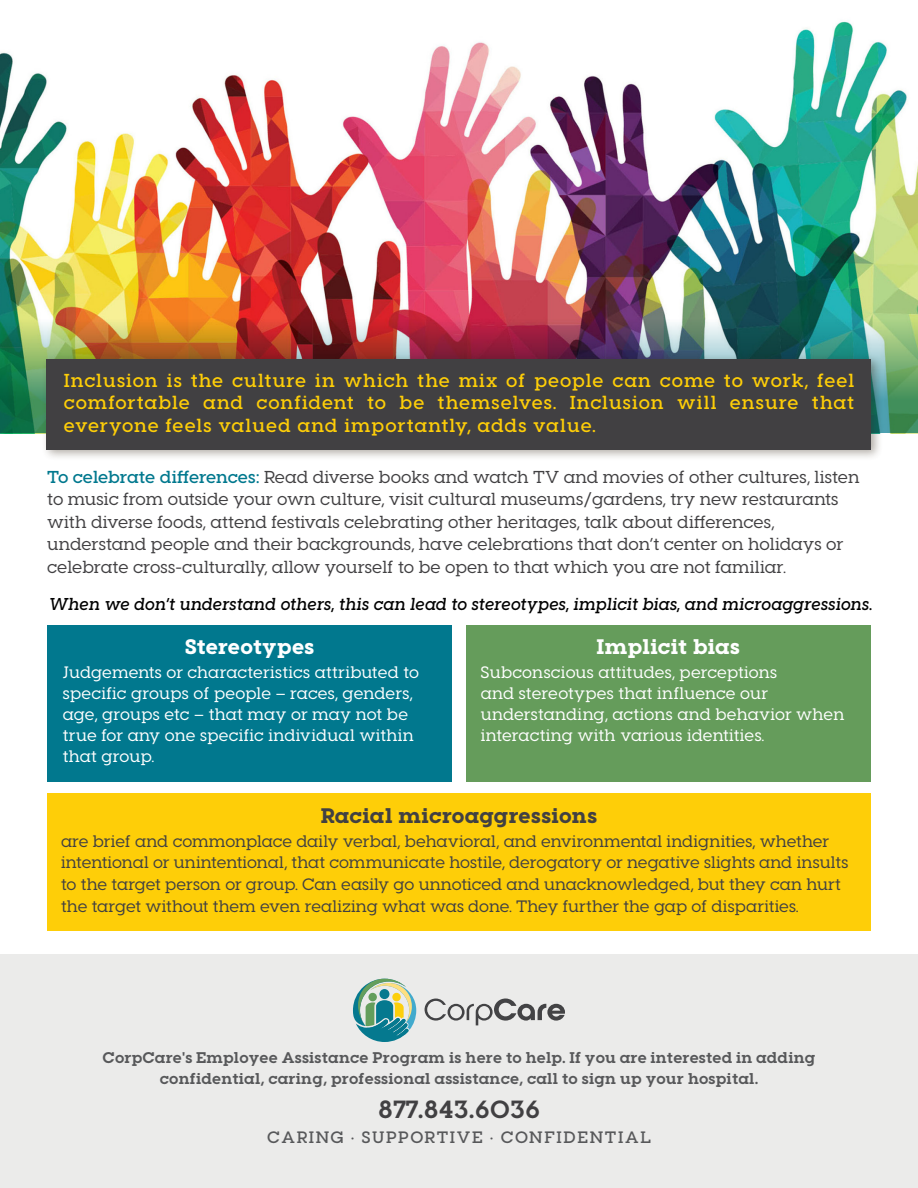
<style>
.page{position:relative;width:918px;height:1188px;background:#fff}
.page>*{position:absolute;margin:0;border:0;box-sizing:border-box;transform-origin:0 0}
.t1{font:700 24.9px "Visby Slab CF";letter-spacing:.02em;color:#414042}
.t2{font:800 21px "Visby Slab CF";letter-spacing:.005em;color:#fff}
.t3{font:800 21px "Visby Slab CF";letter-spacing:.01em;color:#414042}
.t4{font:600 18.75px/22.5px "Visby Slab CF";letter-spacing:.045em;color:#fece08;text-align:justify}
.t5{font:500 17.25px/22.5px "Visby Slab CF";letter-spacing:-.005em;color:#414042}
.t6{font:italic 600 17.1px "Visby Slab CF";letter-spacing:.005em;color:#000;scale:.94 1}
.t7{font:500 16.5px/21.8px "Visby Slab CF";letter-spacing:-.005em;color:#414042}
.t8{font:500 16.5px/21px "Visby Slab CF";letter-spacing:.005em;color:#fff}
.t9{font:600 16.5px "Visby Slab CF";letter-spacing:.1em;color:#57585a}
.t10{font:700 15.45px/20.7px "Visby Slab CF";letter-spacing:.01em;color:#57585a;text-align:center}
.s1{font-weight:600;color:#01788e}
</style>
<div class="page">
<div style="left:0;top:955px;width:918px;height:233px;background:#ebebea"></div>
<img style="left:0;top:20px;width:918px;height:299px">
<img style="left:0;top:319px;width:918px;height:114px">
<svg style="left:425px;top:999px;width:140px;height:26px"></svg>
<svg style="left:353px;top:979px;width:63px;height:63px"></svg>
<div style="left:47px;top:625px;width:405px;height:157px;background:#01788e"></div>
<div style="left:47px;top:794px;width:824px;height:137px;background:#fece08"></div>
<div style="left:466px;top:625px;width:405px;height:157px;background:#659c5b"></div>
<div style="left:41px;top:354px;width:842px;height:107px;background:#3b2f1e;opacity:.39"></div>
<div style="left:47px;top:359px;width:824px;height:90px;background:#414042"></div>
<p class="t4" style="left:64px;top:369px;width:792px">Inclusion is the culture in which the mix of people can come to work, feel comfortable and confident to be themselves. Inclusion will ensure that everyone feels valued and importantly, adds value.</p>
<p class="t5" style="left:47px;top:465px;width:814px"><span class="s1">To celebrate differences:</span> Read diverse books and watch TV and movies of other cultures, listen to music from outside your own culture, visit cultural museums/gardens, try new restaurants with diverse foods, attend festivals celebrating other heritages, talk about differences, understand people and their backgrounds, have celebrations that don’t center on holidays or celebrate cross-culturally, allow yourself to be open to that which you are not familiar.</p>
<p class="t6" style="left:49px;top:593px;width:877px">When we don’t understand others, this can lead to stereotypes, implicit bias, and microaggressions.</p>
<p class="t2" style="left:185px;top:633px;width:131px">Stereotypes</p>
<p class="t8" style="left:63px;top:662px;width:358px">Judgements or characteristics attributed to specific groups of people – races, genders, age, groups etc – that may or may not be true for any one specific individual within that group.</p>
<p class="t2" style="left:597px;top:633px;width:145px">Implicit bias</p>
<p class="t8" style="left:481px;top:662px;width:365px">Subconscious attitudes, perceptions<br>and stereotypes that influence our understanding, actions and behavior when interacting with various identities.</p>
<p class="t3" style="left:321px;top:802px;width:278px">Racial microaggressions</p>
<p class="t7" style="left:61px;top:830px;width:789px">are brief and commonplace daily verbal, behavioral, and environmental indignities, whether intentional or unintentional, that communicate hostile, derogatory or negative slights and insults to the target person or group. Can easily go unnoticed and unacknowledged, but they can hurt the target without them even realizing what was done. They further the gap of disparities.</p>
<p class="t10" style="left:103px;top:1047px;width:714px">CorpCare's Employee Assistance Program is here to help. If you are interested in adding confidential, caring, professional assistance, call to sign up your hospital.</p>
<p class="t1" style="left:378px;top:1094px;width:163px">877.843.6036</p>
<p class="t9" style="left:267px;top:1127px;width:385px">CARING • SUPPORTIVE • CONFIDENTIAL</p>
</div>
